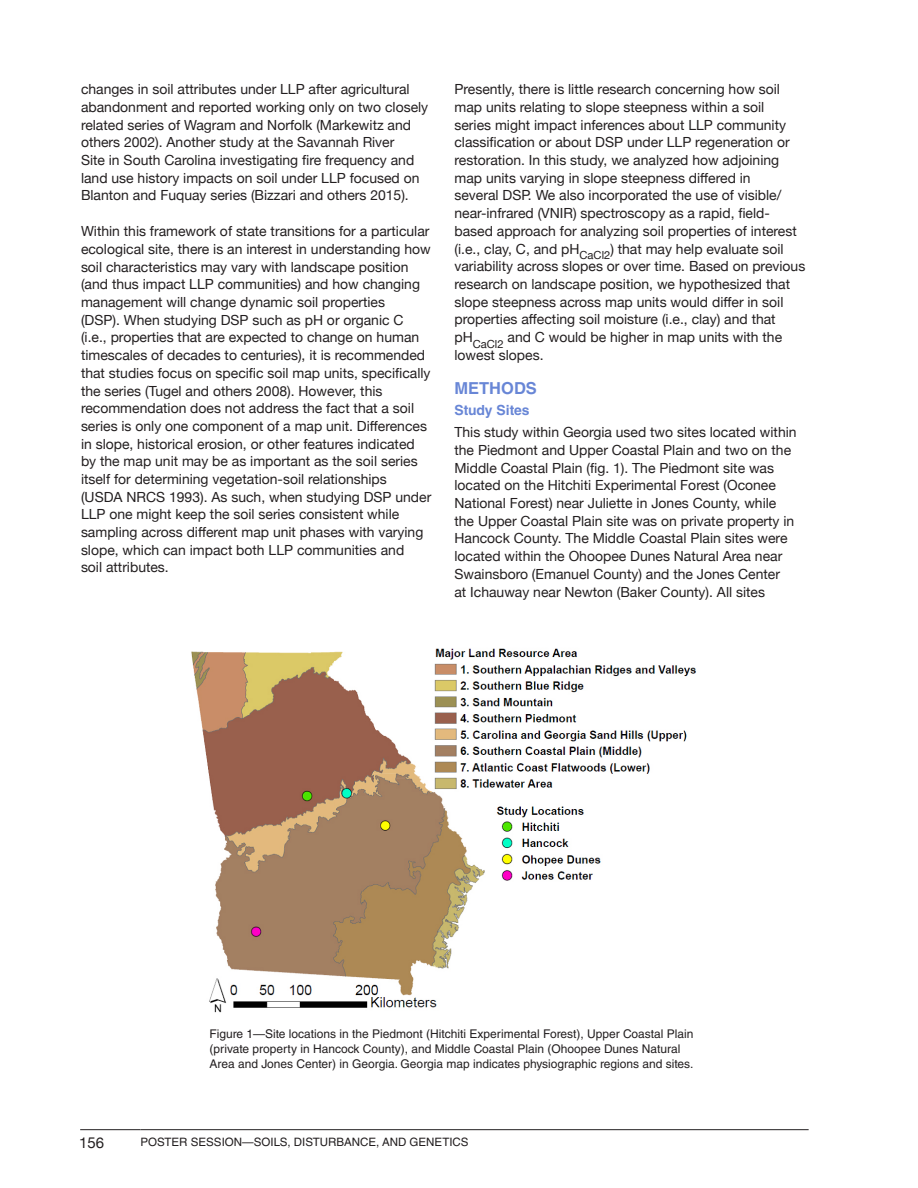
<style>
.page{position:relative;width:918px;height:1188px;background:#fff}
.page>*{position:absolute;margin:0;border:0;box-sizing:border-box;transform-origin:0 0}
.bold_caps{font:700 16.5px "Helvetica LT Std";color:#6886d6}
.t1{font:15px "Helvetica Neue";color:#231f20}
.main_body_text_space{font:13.95px/17.7px "Helvetica Neue";color:#231f20}
.t2{font:700 13.95px "Helvetica LT Std";color:#6886d6}
.t3{font:12px/15px "Helvetica LT Std";color:#231f20}
.t4{font:11.55px "Helvetica LT Std";color:#231f20}
</style>
<div class="page">
<hr style="left:80px;top:1129px;width:60px;height:1px;background:#231f20">
<hr style="left:140px;top:1129px;width:669px;height:1px;background:#231f20">
<img style="left:191px;top:648px;width:506px;height:365px">
<p class="main_body_text_space" style="left:81px;top:81px;width:349px">changes in soil attributes under LLP after agricultural abandonment and reported working only on two closely related series of Wagram and Norfolk (Markewitz and others 2002). Another study at the Savannah River<br>Site in South Carolina investigating fire frequency and land use history impacts on soil under LLP focused on Blanton and Fuquay series (Bizzari and others 2015).</p>
<p class="main_body_text_space" style="left:81px;top:223px;width:352px">Within this framework of state transitions for a particular ecological site, there is an interest in understanding how soil characteristics may vary with landscape position (and thus impact LLP communities) and how changing management will change dynamic soil properties<br>(DSP). When studying DSP such as pH or organic C (i.e., properties that are expected to change on human timescales of decades to centuries), it is recommended that studies focus on specific soil map units, specifically the series (Tugel and others 2008). However, this recommendation does not address the fact that a soil series is only one component of a map unit. Differences in slope, historical erosion, or other features indicated by the map unit may be as important as the soil series itself for determining vegetation-soil relationships (USDA NRCS 1993). As such, when studying DSP under LLP one might keep the soil series consistent while sampling across different map unit phases with varying slope, which can impact both LLP communities and<br>soil attributes.</p>
<p class="main_body_text_space" style="left:454px;top:81px;width:352px">Presently, there is little research concerning how soil map units relating to slope steepness within a soil<br>series might impact inferences about LLP community classification or about DSP under LLP regeneration or restoration. In this study, we analyzed how adjoining map units varying in slope steepness differed in<br>several DSP. We also incorporated the use of visible/ near-infrared (VNIR) spectroscopy as a rapid, field&shy;based approach for analyzing soil properties of interest (i.e., clay, C, and pH<sub>CaCl2</sub>) that may help evaluate soil variability across slopes or over time. Based on previous research on landscape position, we hypothesized that slope steepness across map units would differ in soil properties affecting soil moisture (i.e., clay) and that pH<sub>CaCl2</sub> and C would be higher in map units with the lowest slopes.</p>
<h2 class="bold_caps" style="left:454px;top:378px;width:84px">METHODS</h2>
<h3 class="t2" style="left:454px;top:402px;width:77px">Study Sites</h3>
<p class="main_body_text_space" style="left:454px;top:424px;width:344px">This study within Georgia used two sites located within the Piedmont and Upper Coastal Plain and two on the Middle Coastal Plain (fig. 1). The Piedmont site was located on the Hitchiti Experimental Forest (Oconee National Forest) near Juliette in Jones County, while the Upper Coastal Plain site was on private property in Hancock County. The Middle Coastal Plain sites were located within the Ohoopee Dunes Natural Area near Swainsboro (Emanuel County) and the Jones Center<br>at Ichauway near Newton (Baker County). All sites</p>
<p class="t3" style="left:210px;top:1026px;width:485px">Figure 1—Site locations in the Piedmont (Hitchiti Experimental Forest), Upper Coastal Plain (private property in Hancock County), and Middle Coastal Plain (Ohoopee Dunes Natural<br>Area and Jones Center) in Georgia. Georgia map indicates physiographic regions and sites.</p>
<p class="t1" style="left:79px;top:1132px;width:27px">156</p>
<p class="t4" style="left:140px;top:1136px;width:330px">POSTER SESSION—SOILS, DISTURBANCE, AND GENETICS</p>
</div>
